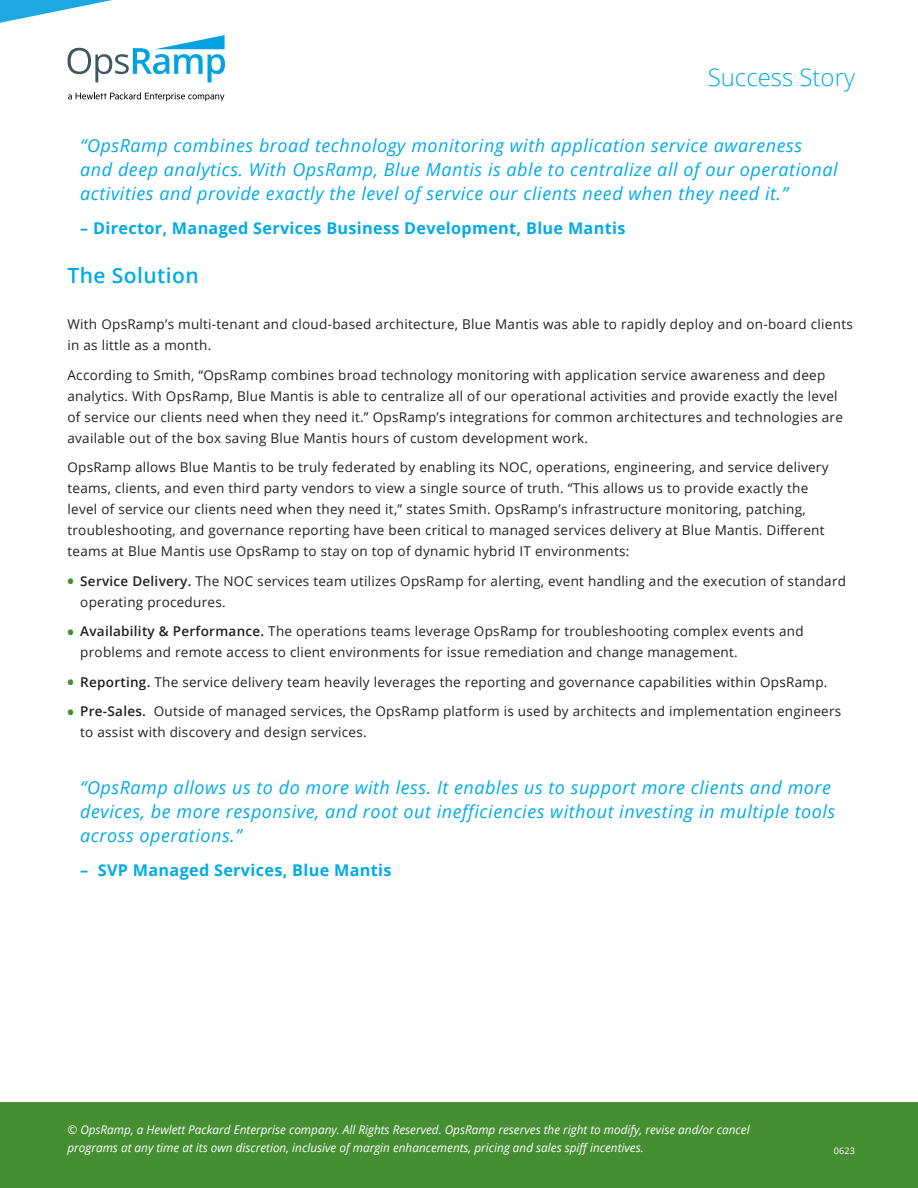
<style>
.page{position:relative;width:918px;height:1188px;background:#fff}
.page>*{position:absolute;margin:0;border:0;box-sizing:border-box;transform-origin:0 0}
.t1{font:300 24px "Open Sans";color:#00abe7}
.Bullets_white{font:600 21px "Open Sans";letter-spacing:.02em;color:#00abe7}
.Body_quote{font:italic 18px/24px "Open Sans";letter-spacing:.03em;color:#00abe7}
.Body_quote-2{font:700 16.2px "Open Sans";letter-spacing:.02em;color:#00abe7}
.Bullets_white-2{font:13.5px/21px "Open Sans";letter-spacing:.02em;color:#231f20}
.t2{font:italic 12px/18px "Open Sans";color:#fff}
.t3{font:9px "Open Sans";color:#fff}
.s1{font-weight:800;font-size:16.2px;color:#468e32}
.s2{font-weight:600}
</style>
<div class="page">
<div style="left:0;top:1103px;width:918px;height:85px;background:#468e32"></div>
<svg style="left:0;top:0;width:112px;height:23px"></svg>
<svg style="left:68px;top:35px;width:157px;height:47px"></svg>
<svg style="left:68px;top:92px;width:157px;height:9px"></svg>
<h1 class="t1" style="left:708px;top:60px;width:149px">Success Story</h1>
<p class="Body_quote" style="left:80px;top:132px;width:759px">“OpsRamp combines broad technology monitoring with application service awareness and deep analytics. With OpsRamp, Blue Mantis is able to centralize all of our operational activities and provide exactly the level of service our clients need when they need it.”</p>
<p class="Body_quote-2" style="left:80px;top:217px;width:547px">– Director, Managed Services Business Development, Blue Mantis</p>
<p class="Bullets_white" style="left:68px;top:261px;width:133px">The Solution</p>
<p class="Bullets_white-2" style="left:68px;top:314px;width:787px">With OpsRamp’s multi-tenant and cloud-based architecture, Blue Mantis was able to rapidly deploy and on-board clients in as little as a month.</p>
<p class="Bullets_white-2" style="left:68px;top:364px;width:777px">According to Smith, “OpsRamp combines broad technology monitoring with application service awareness and deep analytics. With OpsRamp, Blue Mantis is able to centralize all of our operational activities and provide exactly the level of service our clients need when they need it.” OpsRamp’s integrations for common architectures and technologies are available out of the box saving Blue Mantis hours of custom development work.</p>
<p class="Bullets_white-2" style="left:68px;top:457px;width:762px">OpsRamp allows Blue Mantis to be truly federated by enabling its NOC, operations, engineering, and service delivery teams, clients, and even third party vendors to view a single source of truth. “This allows us to provide exactly the level of service our clients need when they need it,” states Smith. OpsRamp’s infrastructure monitoring, patching, troubleshooting, and governance reporting have been critical to managed services delivery at Blue Mantis. Different teams at Blue Mantis use OpsRamp to stay on top of dynamic hybrid IT environments:</p>
<p class="Bullets_white-2" style="left:80px;top:570px;width:767px;text-indent:-13px"><span class="s1">•</span> <span class="s2">Service Delivery.</span> The NOC services team utilizes OpsRamp for alerting, event handling and the execution of standard operating procedures.</p>
<p class="Bullets_white-2" style="left:80px;top:621px;width:725px;text-indent:-13px"><span class="s1">•</span> <span class="s2">Availability &amp; Performance.</span> The operations teams leverage OpsRamp for troubleshooting complex events and problems and remote access to client environments for issue remediation and change management.</p>
<p class="Bullets_white-2" style="left:68px;top:671px;width:762px"><span class="s1">•</span> <span class="s2">Reporting.</span> The service delivery team heavily leverages the reporting and governance capabilities within OpsRamp.</p>
<p class="Bullets_white-2" style="left:80px;top:701px;width:763px;text-indent:-13px"><span class="s1">•</span> <span class="s2">Pre-Sales.</span> Outside of managed services, the OpsRamp platform is used by architects and implementation engineers to assist with discovery and design services.</p>
<p class="Body_quote" style="left:80px;top:775px;width:756px">“OpsRamp allows us to do more with less. It enables us to support more clients and more devices, be more responsive, and root out inefficiencies without investing in multiple tools across operations.”</p>
<p class="Body_quote-2" style="left:80px;top:859px;width:313px">– SVP Managed Services, Blue Mantis</p>
<p class="t2" style="left:68px;top:1121px;width:684px">© OpsRamp, a Hewlett Packard Enterprise company. All Rights Reserved. OpsRamp reserves the right to modify, revise and/or cancel programs at any time at its own discretion, inclusive of margin enhancements, pricing and sales spiff incentives.</p>
<p class="t3" style="left:834px;top:1145px;width:23px">0623</p>
</div>
